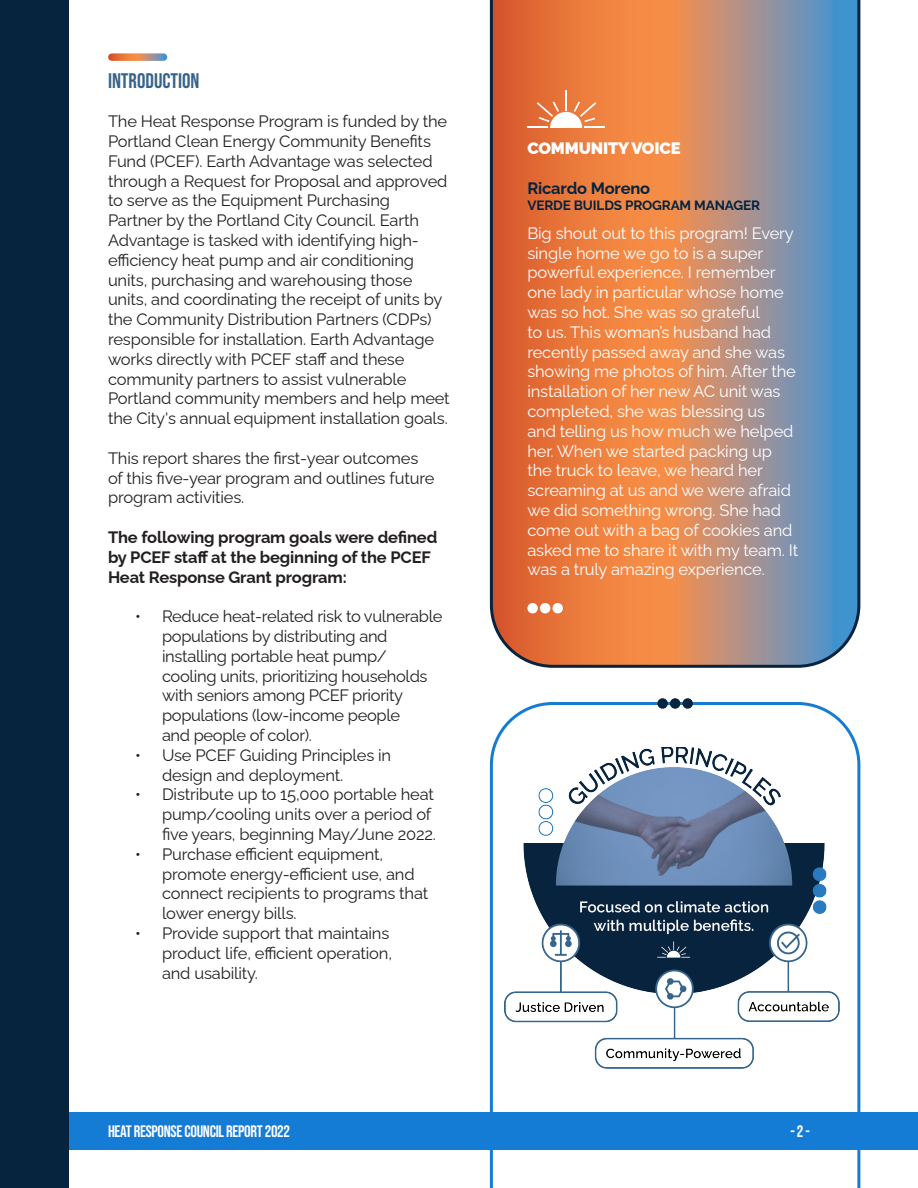
<style>
.page{position:relative;width:918px;height:1188px;background:#fff}
.page>*{position:absolute;margin:0;border:0;box-sizing:border-box;transform-origin:0 0}
.SUBHEADER{font:21px "Bebas Neue";color:#37638a}
.BODY{font:16.5px/19.8px "Raleway";letter-spacing:-.01em;color:#231f20}
.BODY-2{font:16.5px/19.8px "Raleway";letter-spacing:-.01em;color:#fff}
.BODY-3{font:700 16.5px/19.8px "Raleway";letter-spacing:-.01em;color:#231f20}
.t1{font:16.5px "Bebas Neue";letter-spacing:-.02em;color:#fff}
.BODY-4{font:900 16.5px "Raleway";letter-spacing:-.01em;color:#fff}
.BODY-5{font:700 16.5px "Raleway";letter-spacing:-.01em;color:#06243e}
.BODY-6{font:700 13.5px "Raleway";letter-spacing:-.01em;color:#06243e}
</style>
<div class="page">
<div style="left:0;top:1112px;width:918px;height:38px;background:#157cd6"></div>
<div style="left:0;top:0;width:68px;height:1188px;background:#06243e"></div>
<svg style="left:112px;top:53px;width:52px;height:8px"></svg>
<svg style="left:489px;top:0;width:372px;height:668px;background:#bc846b"></svg>
<hr style="left:565px;top:90px;width:2px;height:20px;background:#fff">
<svg style="left:537px;top:102px;width:59px;height:26px"></svg>
<hr style="left:584px;top:126px;width:21px;height:2px;background:#fff">
<hr style="left:527px;top:126px;width:21px;height:2px;background:#fff">
<div style="left:527px;top:603px;width:11px;height:10px;background:#fff;border-radius:50%"></div>
<div style="left:540px;top:603px;width:10px;height:10px;background:#fff;border-radius:50%"></div>
<div style="left:552px;top:603px;width:11px;height:10px;background:#fff;border-radius:50%"></div>
<svg style="left:489px;top:700px;width:372px;height:488px"></svg>
<div style="left:657px;top:698px;width:11px;height:11px;background:#06243e;border-radius:50%"></div>
<div style="left:670px;top:698px;width:10px;height:11px;background:#06243e;border-radius:50%"></div>
<div style="left:682px;top:698px;width:11px;height:11px;background:#06243e;border-radius:50%"></div>
<p class="SUBHEADER" style="left:108px;top:68px;width:93px">INTRODUCTION</p>
<p class="BODY" style="left:108px;top:110px;width:343px">The Heat Response Program is funded by the Portland Clean Energy Community Benefits Fund (PCEF). Earth Advantage was selected through a Request for Proposal and approved to serve as the Equipment Purchasing<br>Partner by the Portland City Council. Earth Advantage is tasked with identifying high&shy;efficiency heat pump and air conditioning units, purchasing and warehousing those units, and coordinating the receipt of units by the Community Distribution Partners (CDPs) responsible for installation. Earth Advantage works directly with PCEF staff and these community partners to assist vulnerable Portland community members and help meet the City's annual equipment installation goals.</p>
<p class="BODY" style="left:108px;top:446px;width:328px">This report shares the first-year outcomes of this five-year program and outlines future program activities.</p>
<p class="BODY-3" style="left:108px;top:525px;width:331px">The following program goals were defined by PCEF staff at the beginning of the PCEF<br>Heat Response Grant program:</p>
<p class="BODY" style="left:162px;top:605px;width:282px;text-indent:-27px">• Reduce heat-related risk to vulnerable populations by distributing and installing portable heat pump/ cooling units, prioritizing households with seniors among PCEF priority populations (low-income people<br>and people of color).</p>
<p class="BODY" style="left:162px;top:743px;width:231px;text-indent:-27px">• Use PCEF Guiding Principles in design and deployment.</p>
<p class="BODY" style="left:162px;top:783px;width:276px;text-indent:-27px">• Distribute up to 15,000 portable heat pump/cooling units over a period of five years, beginning May/June 2022.</p>
<p class="BODY" style="left:162px;top:842px;width:268px;text-indent:-27px">• Purchase efficient equipment, promote energy-efficient use, and connect recipients to programs that lower energy bills.</p>
<p class="BODY" style="left:162px;top:921px;width:232px;text-indent:-27px">• Provide support that maintains product life, efficient operation, and usability.</p>
<p class="BODY-4" style="left:527px;top:135px;width:155px">COMMUNITY VOICE</p>
<p class="BODY-5" style="left:527px;top:175px;width:124px">Ricardo Moreno</p>
<p class="BODY-6" style="left:527px;top:194px;width:234px">VERDE BUILDS PROGRAM MANAGER</p>
<p class="BODY-2" style="left:527px;top:221px;width:272px">Big shout out to this program! Every single home we go to is a super powerful experience. I remember one lady in particular whose home was so hot. She was so grateful<br>to us. This woman’s husband had recently passed away and she was showing me photos of him. After the installation of her new AC unit was completed, she was blessing us<br>and telling us how much we helped her. When we started packing up the truck to leave, we heard her screaming at us and we were afraid we did something wrong. She had come out with a bag of cookies and asked me to share it with my team. It was a truly amazing experience.</p>
<p class="t1" style="left:108px;top:1122px;width:184px">HEAT RESPONSE COUNCIL REPORT 2022</p>
<p class="t1" style="left:791px;top:1122px;width:21px">- 2 -</p>
</div>
